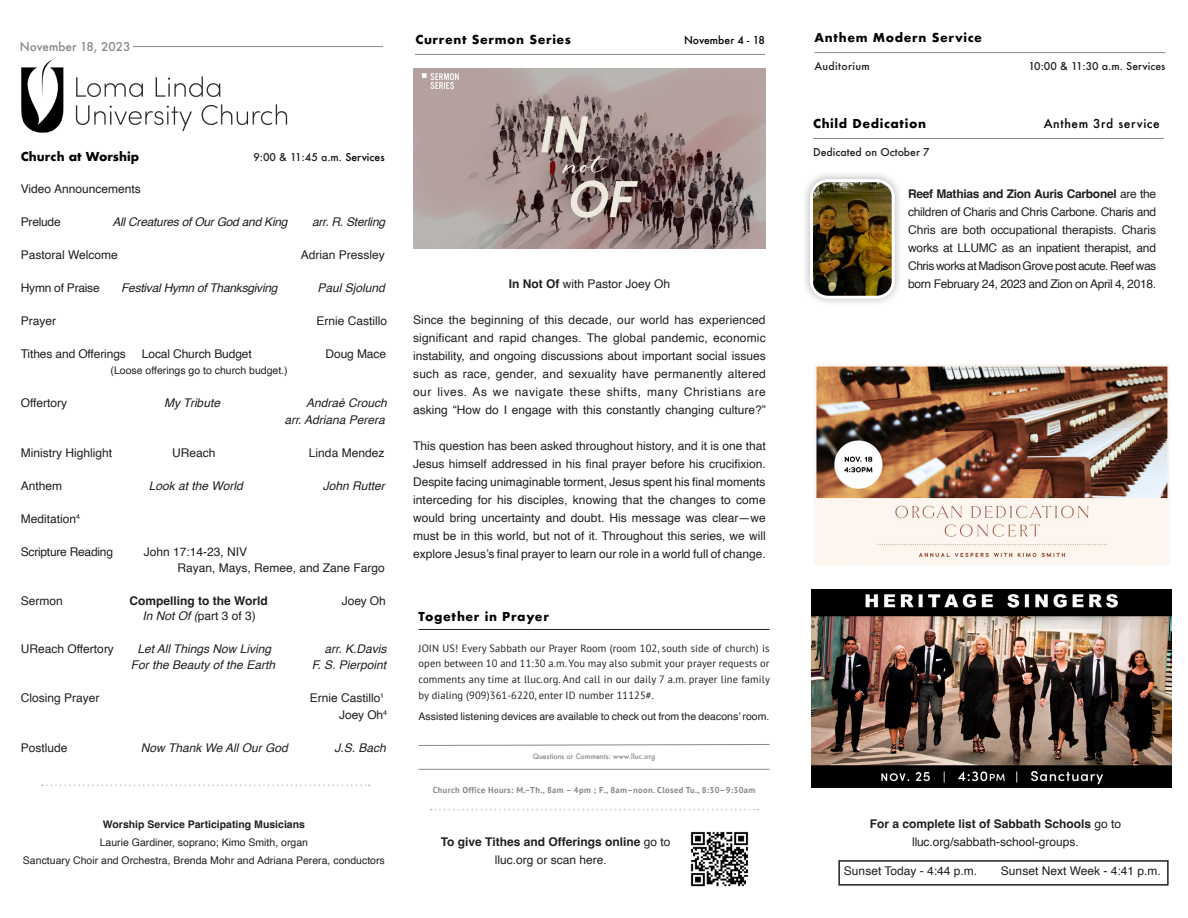
<style>
.page{position:relative;width:1188px;height:918px;background:#fff}
.page>*{position:absolute;margin:0;border:0;box-sizing:border-box;transform-origin:0 0}
.S__School_Options{font:12px/18px "Helvetica";color:#231f20;text-align:justify}
.t1{font:italic 12px "Helvetica";color:#231f20}
.t2{font:700 12px/18px "Helvetica";color:#231f20}
.t3{font:700 12px "Futura";letter-spacing:.05em;color:#040503}
.t4{font:italic 12px "Helvetica";letter-spacing:-.02em;color:#231f20}
.S__School_Options-2{font:12px "Helvetica";letter-spacing:-.02em;color:#231f20}
.t5{font:500 12px "Futura";letter-spacing:.05em;color:#040503}
.t6{font:700 12px "Futura";color:#040503}
.t7{font:500 11.85px "Futura";color:#86888b}
.t8{font:10.5px/15.8px "PT Sans";letter-spacing:.01em;color:#231f20;text-align:justify}
.t9{font:10.5px "Helvetica";color:#231f20}
.t10{font:500 10.5px "Futura";color:#231f20}
.t11{font:700 10.5px "Helvetica";color:#231f20}
.t12{font:500 10.5px "Futura";color:#040503}
.t13{font:500 10.5px "Futura";letter-spacing:.03em;color:#231f20}
.t14{font:700 8.55px "PT Sans";letter-spacing:.04em;color:#86888b}
.t15{font:500 7.35px "Futura";color:#86888b}
.s1{color:#040503}
.s2{font-style:italic}
.s3{font-weight:700}
.s4{font-weight:400}
</style>
<div class="page">
<hr style="left:133px;top:46px;width:250px;height:1px;background:#86888b">
<hr style="left:815px;top:52px;width:351px;height:1px;background:#86888b">
<img style="left:21px;top:59px;width:267px;height:74px">
<svg style="left:42px;top:784px;width:328px;height:2px"></svg>
<hr style="left:419px;top:629px;width:350px;height:1px;background:#231f20">
<hr style="left:419px;top:769px;width:351px;height:1px;background:#86888b">
<svg style="left:418px;top:744px;width:352px;height:2px"></svg>
<hr style="left:415px;top:54px;width:350px;height:1px;background:#86888b">
<img style="left:414px;top:69px;width:351px;height:180px">
<svg style="left:431px;top:809px;width:327px;height:1px"></svg>
<img style="left:690px;top:831px;width:59px;height:56px">
<img style="left:814px;top:364px;width:355px;height:200px">
<img style="left:812px;top:590px;width:360px;height:198px">
<div style="left:801px;top:171px;width:102px;height:136px;background:#231f20;opacity:.35"></div>
<img style="left:812px;top:181px;width:81px;height:116px">
<div style="left:810px;top:179px;width:85px;height:120px;border:3px solid #fff;border-radius:16px"></div>
<hr style="left:813px;top:138px;width:351px;height:1px;background:#86888b">
<div style="left:838px;top:860px;width:331px;height:26px;border:2px solid #231f20"></div>
<p class="t7" style="left:20px;top:38px;width:112px">November 18, 2023</p>
<p class="t3" style="left:415px;top:31px;width:157px">Current Sermon Series</p>
<p class="t12" style="left:684px;top:33px;width:82px">November 4 - 18</p>
<p class="t6" style="left:21px;top:148px;width:120px">Church at Worship</p>
<p class="t10" style="left:253px;top:150px;width:133px">9:00 &amp; 11:45 a.m. <span class="s1">Services</span></p>
<p class="S__School_Options" style="left:21px;top:180px;width:121px">Video Announcements</p>
<p class="S__School_Options-2" style="left:21px;top:212px;width:41px">Prelude</p>
<p class="t4" style="left:112px;top:212px;width:177px">All Creatures of Our God and King</p>
<p class="t4" style="left:312px;top:212px;width:75px">arr. R. Sterling</p>
<p class="S__School_Options" style="left:21px;top:246px;width:99px">Pastoral Welcome</p>
<p class="S__School_Options" style="left:301px;top:246px;width:86px">Adrian Pressley</p>
<p class="S__School_Options-2" style="left:21px;top:278px;width:80px">Hymn of Praise</p>
<p class="t4" style="left:121px;top:278px;width:158px">Festival Hymn of Thanksgiving</p>
<p class="t1" style="left:317px;top:278px;width:69px">Paul Sjolund</p>
<p class="S__School_Options" style="left:21px;top:312px;width:37px">Prayer</p>
<p class="S__School_Options" style="left:316px;top:312px;width:72px">Ernie Castillo</p>
<p class="S__School_Options" style="left:21px;top:345px;width:107px">Tithes and Offerings</p>
<p class="S__School_Options" style="left:142px;top:345px;width:111px">Local Church Budget</p>
<p class="S__School_Options" style="left:326px;top:345px;width:62px">Doug Mace</p>
<p class="t9" style="left:111px;top:362px;width:179px">(Loose offerings go to church budget.)</p>
<p class="S__School_Options" style="left:21px;top:394px;width:48px">Offertory</p>
<p class="t1" style="left:164px;top:393px;width:57px">My Tribute</p>
<p class="t1" style="left:306px;top:393px;width:82px">Andraé Crouch</p>
<p class="t1" style="left:284px;top:410px;width:102px">arr. Adriana Perera</p>
<p class="S__School_Options" style="left:21px;top:444px;width:93px">Ministry Highlight</p>
<p class="S__School_Options" style="left:172px;top:444px;width:45px">UReach</p>
<p class="S__School_Options" style="left:309px;top:444px;width:77px">Linda Mendez</p>
<p class="S__School_Options" style="left:21px;top:477px;width:43px">Anthem</p>
<p class="t1" style="left:149px;top:476px;width:95px">Look at the World</p>
<p class="t1" style="left:323px;top:476px;width:64px">John Rutter</p>
<p class="S__School_Options" style="left:21px;top:510px;width:61px">Meditation<sup>4</sup></p>
<p class="S__School_Options-2" style="left:21px;top:542px;width:94px">Scripture Reading</p>
<p class="S__School_Options" style="left:144px;top:543px;width:105px">John 17:14-23, NIV</p>
<p class="S__School_Options" style="left:178px;top:559px;width:209px">Rayan, Mays, Remee, and Zane Fargo</p>
<p class="S__School_Options" style="left:21px;top:592px;width:44px">Sermon</p>
<p class="t2" style="left:130px;top:593px;width:140px">Compelling to the World</p>
<p class="S__School_Options" style="left:342px;top:592px;width:45px">Joey Oh</p>
<p class="S__School_Options" style="left:142px;top:607px;width:115px"><span class="s2">In Not Of (</span>part 3 of 3)</p>
<p class="S__School_Options" style="left:21px;top:640px;width:95px">UReach Offertory</p>
<p class="t1" style="left:137px;top:639px;width:135px">Let All Things Now Living</p>
<p class="t1" style="left:325px;top:639px;width:64px">arr. K.Davis</p>
<p class="t1" style="left:131px;top:655px;width:146px">For the Beauty of the Earth</p>
<p class="t1" style="left:312px;top:655px;width:76px">F. S. Pierpoint</p>
<p class="S__School_Options" style="left:21px;top:689px;width:80px">Closing Prayer</p>
<p class="S__School_Options" style="left:310px;top:689px;width:76px">Ernie Castillo<sup>1</sup></p>
<p class="S__School_Options" style="left:339px;top:706px;width:49px">Joey Oh<sup>4</sup></p>
<p class="S__School_Options" style="left:21px;top:739px;width:48px">Postlude</p>
<p class="t1" style="left:141px;top:738px;width:148px">Now Thank We All Our God</p>
<p class="t1" style="left:335px;top:738px;width:53px">J.S. Bach</p>
<p class="t11" style="left:103px;top:818px;width:204px">Worship Service Participating Musicians</p>
<p class="t9" style="left:100px;top:834px;width:210px">Laurie Gardiner, soprano; Kimo Smith, organ</p>
<p class="t9" style="left:23px;top:852px;width:363px">Sanctuary Choir and Orchestra, Brenda Mohr and Adriana Perera, conductors</p>
<p class="S__School_Options" style="left:509px;top:275px;width:163px"><span class="s3">In Not Of</span> with Pastor Joey Oh</p>
<p class="S__School_Options" style="left:413px;top:311px;width:354px">Since the beginning of this decade, our world has experienced significant and rapid changes. The global pandemic, economic instability, and ongoing discussions about important social issues such as race, gender, and sexuality have permanently altered our lives. As we navigate these shifts, many Christians are asking “How do I engage with this constantly changing culture?”</p>
<p class="S__School_Options" style="left:413px;top:437px;width:354px">This question has been asked throughout history, and it is one that Jesus himself addressed in his final prayer before his crucifixion.<br>Despite facing unimaginable torment, Jesus spent his final moments interceding for his disciples, knowing that the changes to come would bring uncertainty and doubt. His message was clear—we must be in this world, but not of it. Throughout this series, we will explore Jesus’s final prayer to learn our role in a world full of change.</p>
<p class="t3" style="left:419px;top:608px;width:132px">Together in Prayer</p>
<p class="t8" style="left:419px;top:640px;width:353px">JOIN US! Every Sabbath our Prayer Room (room 102, south side of church) is open between 10 and 11:30 a.m. You may also submit your prayer requests or comments any time at lluc.org. And call in our daily 7 a.m. prayer line family by dialing (909)361-6220, enter ID number 11125#.</p>
<p class="t9" style="left:419px;top:708px;width:352px">Assisted listening devices are available to check out from the deacons’ room.</p>
<p class="t15" style="left:533px;top:751px;width:124px">Questions or Comments: www.lluc.org</p>
<p class="t14" style="left:433px;top:784px;width:324px">Church Office Hours: M.–Th., 8am – 4pm ; F., 8am–noon. Closed Tu., 8:30–9:30am</p>
<p class="t2" style="left:495px;top:834px;width:177px;text-indent:-54px">To give Tithes and Offerings online <span class="s4">go to lluc.org or scan here.</span></p>
<p class="t3" style="left:815px;top:29px;width:169px">Anthem Modern Service</p>
<p class="t13" style="left:815px;top:59px;width:57px">Auditorium</p>
<p class="t10" style="left:1028px;top:59px;width:139px">10:00 &amp; 11:30 a.m. Services</p>
<p class="t3" style="left:813px;top:115px;width:115px">Child Dedication</p>
<p class="t5" style="left:1044px;top:115px;width:118px">Anthem 3rd service</p>
<p class="t10" style="left:813px;top:145px;width:118px">Dedicated on October 7</p>
<p class="S__School_Options" style="left:908px;top:185px;width:250px"><span class="s3">Reef Mathias and Zion Auris Carbonel</span> are the children of Charis and Chris Carbone. Charis and Chris are both occupational therapists. Charis works at LLUMC as an inpatient therapist, and Chris works at Madison Grove post acute. Reef was born February 24, 2023 and Zion on April 4, 2018.</p>
<p class="S__School_Options" style="left:870px;top:815px;width:253px;text-align:center"><span class="s3">For a complete list of Sabbath Schools</span> go to lluc.org/sabbath-school-groups.</p>
<p class="S__School_Options" style="left:844px;top:862px;width:135px">Sunset Today - 4:44 p.m.</p>
<p class="S__School_Options" style="left:1001px;top:862px;width:161px">Sunset Next Week - 4:41 p.m.</p>
</div>
